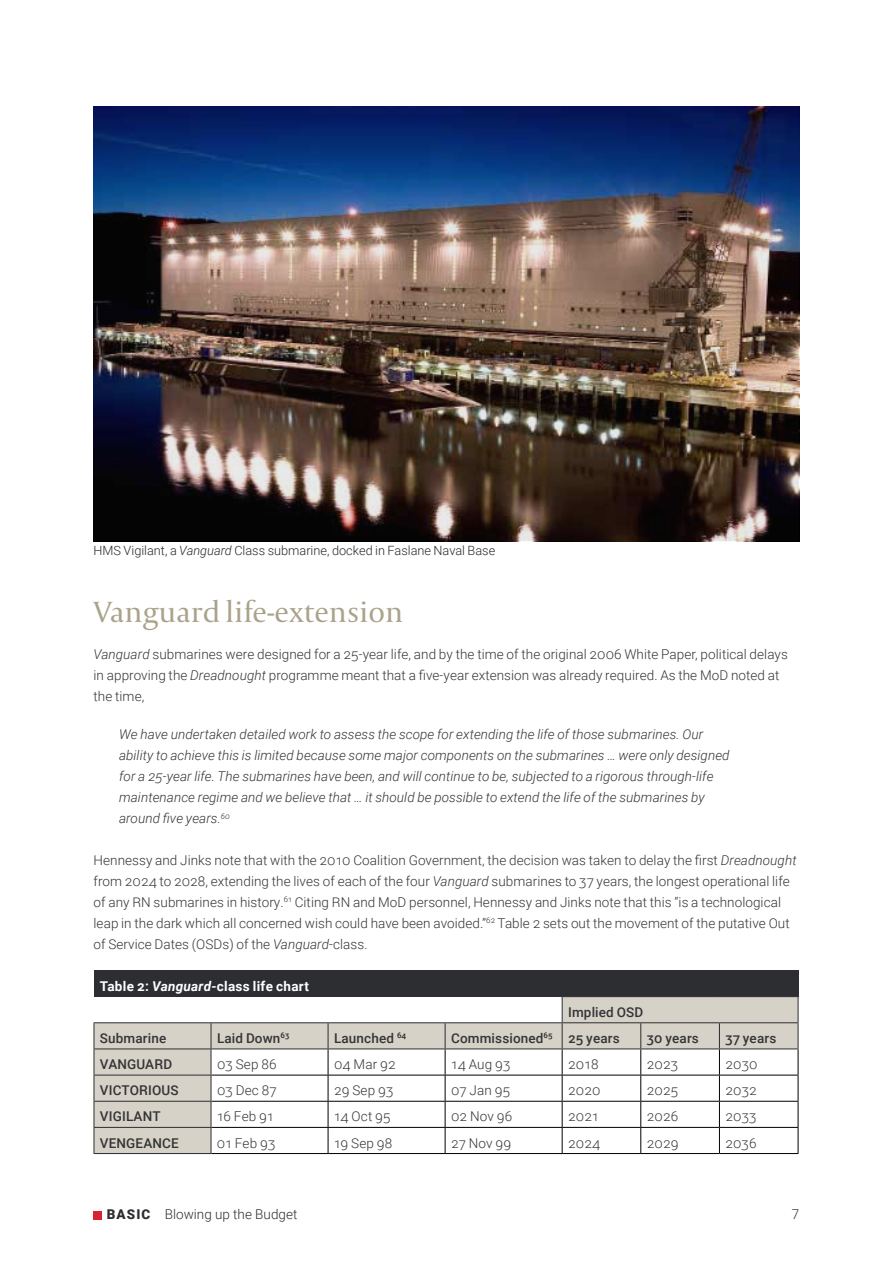
<style>
.page{position:relative;width:893px;height:1263px;background:#fff}
.page>*{position:absolute;margin:0;border:0;box-sizing:border-box;transform-origin:0 0}
.t1{font:30.75px "Capitolium 2";color:#aaa38b}
.t2{font:300 13.5px/21px "Roboto";letter-spacing:.005em;color:#343538}
.t3{font:italic 300 13.5px/21px "Roboto";letter-spacing:.005em;color:#343538}
.t4{font:500 13.5px "Roboto";letter-spacing:.01em;color:#343538}
.t5{font:700 13.5px "Roboto";letter-spacing:.02em;color:#fff}
.t6{font:300 13.5px "Roboto";color:#2d2e32}
.t7{font:300 12.75px "Roboto";color:#292829}
.s1{font-style:italic}
.s2{font-weight:900}
</style>
<div class="page">
<div style="left:93px;top:1211px;width:9px;height:8px;background:#d92332"></div>
<div style="left:94px;top:970px;width:704px;height:27px;background:#2d2e32"></div>
<svg style="left:95px;top:997px;width:703px;height:156px"></svg>
<hr style="left:94px;top:1075px;width:117px;height:1px;background:#2d2e32">
<hr style="left:94px;top:1101px;width:117px;height:1px;background:#2d2e32">
<hr style="left:94px;top:1127px;width:117px;height:1px;background:#2d2e32">
<hr style="left:211px;top:1075px;width:117px;height:1px;background:#000">
<hr style="left:328px;top:1075px;width:117px;height:1px;background:#000">
<hr style="left:445px;top:1075px;width:117px;height:1px;background:#000">
<hr style="left:562px;top:1075px;width:79px;height:1px;background:#000">
<hr style="left:641px;top:1075px;width:78px;height:1px;background:#000">
<hr style="left:719px;top:1075px;width:79px;height:1px;background:#000">
<hr style="left:211px;top:1101px;width:117px;height:1px;background:#000">
<hr style="left:328px;top:1101px;width:117px;height:1px;background:#000">
<hr style="left:445px;top:1101px;width:117px;height:1px;background:#000">
<hr style="left:562px;top:1101px;width:79px;height:1px;background:#000">
<hr style="left:641px;top:1101px;width:78px;height:1px;background:#000">
<hr style="left:719px;top:1101px;width:79px;height:1px;background:#000">
<hr style="left:211px;top:1127px;width:117px;height:1px;background:#000">
<hr style="left:328px;top:1127px;width:117px;height:1px;background:#000">
<svg style="left:328px;top:1023px;width:1px;height:130px"></svg>
<hr style="left:445px;top:1127px;width:117px;height:1px;background:#000">
<svg style="left:445px;top:1023px;width:1px;height:130px"></svg>
<hr style="left:562px;top:1127px;width:79px;height:1px;background:#000">
<hr style="left:641px;top:1127px;width:78px;height:1px;background:#000">
<svg style="left:640px;top:1023px;width:1px;height:130px"></svg>
<hr style="left:719px;top:1127px;width:79px;height:1px;background:#000">
<svg style="left:719px;top:1023px;width:1px;height:130px"></svg>
<hr style="left:211px;top:1153px;width:117px;height:1px;background:#000">
<hr style="left:328px;top:1153px;width:117px;height:1px;background:#000">
<hr style="left:445px;top:1153px;width:117px;height:1px;background:#000">
<hr style="left:562px;top:1153px;width:79px;height:1px;background:#000">
<hr style="left:641px;top:1153px;width:78px;height:1px;background:#000">
<hr style="left:719px;top:1153px;width:79px;height:1px;background:#000">
<svg style="left:562px;top:997px;width:1px;height:156px"></svg>
<hr style="left:211px;top:1022px;width:117px;height:1px;background:#2d2e32">
<hr style="left:328px;top:1022px;width:117px;height:1px;background:#2d2e32">
<hr style="left:445px;top:1022px;width:117px;height:1px;background:#2d2e32">
<hr style="left:562px;top:1022px;width:79px;height:1px;background:#2d2e32">
<hr style="left:641px;top:1022px;width:78px;height:1px;background:#2d2e32">
<hr style="left:719px;top:1022px;width:79px;height:1px;background:#2d2e32">
<svg style="left:798px;top:970px;width:1px;height:183px"></svg>
<hr style="left:94px;top:1048px;width:117px;height:1px;background:#2d2e32">
<hr style="left:211px;top:1048px;width:117px;height:1px;background:#2d2e32">
<hr style="left:328px;top:1048px;width:117px;height:1px;background:#2d2e32">
<hr style="left:445px;top:1048px;width:117px;height:1px;background:#2d2e32">
<hr style="left:562px;top:1048px;width:79px;height:1px;background:#2d2e32">
<hr style="left:641px;top:1048px;width:78px;height:1px;background:#2d2e32">
<hr style="left:719px;top:1048px;width:79px;height:1px;background:#2d2e32">
<hr style="left:94px;top:1022px;width:117px;height:1px;background:#2d2e32">
<svg style="left:94px;top:1023px;width:1px;height:130px"></svg>
<svg style="left:211px;top:1023px;width:1px;height:130px"></svg>
<hr style="left:94px;top:1153px;width:117px;height:1px;background:#2d2e32">
<img style="left:94px;top:106px;width:705px;height:435px">
<p class="t7" style="left:94px;top:541px;width:403px">HMS Vigilant, a <span class="s1">Vanguard</span> Class submarine, docked in Faslane Naval Base</p>
<h1 class="t1" style="left:94px;top:592px;width:311px">Vanguard life-extension</h1>
<p class="t2" style="left:94px;top:643px;width:696px"><span class="s1">Vanguard</span> submarines were designed for a 25-year life, and by the time of the original 2006 White Paper, political delays in approving the <span class="s1">Dreadnought</span> programme meant that a five-year extension was already required. As the MoD noted at the time,</p>
<p class="t3" style="left:119px;top:723px;width:612px">We have undertaken detailed work to assess the scope for extending the life of those submarines. Our ability to achieve this is limited because some major components on the submarines … were only designed for a 25-year life. The submarines have been, and will continue to be, subjected to a rigorous through-life maintenance regime and we believe that … it should be possible to extend the life of the submarines by around five years.<sup>60</sup></p>
<p class="t2" style="left:94px;top:849px;width:704px">Hennessy and Jinks note that with the 2010 Coalition Government, the decision was taken to delay the first <span class="s1">Dreadnought </span>from 2024 to 2028, extending the lives of each of the four <span class="s1">Vanguard</span> submarines to 37 years, the longest operational life of any RN submarines in history.<sup>61</sup> Citing RN and MoD personnel, Hennessy and Jinks note that this “is a technological leap in the dark which all concerned wish could have been avoided.”<sup>62</sup> Table 2 sets out the movement of the putative Out of Service Dates (OSDs) of the <span class="s1">Vanguard</span>-class.</p>
<p class="t5" style="left:100px;top:976px;width:210px">Table 2: <span class="s1">Vanguard-</span>class life chart</p>
<p class="t4" style="left:568px;top:1002px;width:77px">Implied OSD</p>
<p class="t4" style="left:100px;top:1029px;width:68px">Submarine</p>
<p class="t4" style="left:217px;top:1029px;width:74px">Laid Down<sup>63</sup></p>
<p class="t4" style="left:334px;top:1029px;width:74px">Launched <sup>64</sup></p>
<p class="t4" style="left:451px;top:1029px;width:170px">Commissioned<sup>65</sup> 25 years</p>
<p class="t4" style="left:647px;top:1029px;width:54px">30 years</p>
<p class="t4" style="left:725px;top:1029px;width:52px">37 years</p>
<p class="t4" style="left:100px;top:1055px;width:74px">VANGUARD</p>
<p class="t2" style="left:217px;top:1053px;width:61px">03 Sep 86</p>
<p class="t2" style="left:334px;top:1053px;width:63px">04 Mar 92</p>
<p class="t2" style="left:451px;top:1053px;width:61px">14 Aug 93</p>
<p class="t2" style="left:568px;top:1053px;width:32px">2018</p>
<p class="t2" style="left:647px;top:1053px;width:33px">2023</p>
<p class="t2" style="left:725px;top:1053px;width:34px">2030</p>
<p class="t4" style="left:100px;top:1081px;width:80px">VICTORIOUS</p>
<p class="t2" style="left:217px;top:1079px;width:61px">03 Dec 87</p>
<p class="t2" style="left:334px;top:1079px;width:61px">29 Sep 93</p>
<p class="t2" style="left:451px;top:1079px;width:61px">07 Jan 95</p>
<p class="t2" style="left:568px;top:1079px;width:34px">2020</p>
<p class="t2" style="left:647px;top:1079px;width:33px">2025</p>
<p class="t2" style="left:725px;top:1079px;width:33px">2032</p>
<p class="t4" style="left:100px;top:1107px;width:62px">VIGILANT</p>
<p class="t2" style="left:217px;top:1105px;width:58px">16 Feb 91</p>
<p class="t2" style="left:334px;top:1105px;width:58px">14 Oct 95</p>
<p class="t2" style="left:451px;top:1105px;width:63px">02 Nov 96</p>
<p class="t2" style="left:568px;top:1105px;width:32px">2021</p>
<p class="t2" style="left:647px;top:1105px;width:33px">2026</p>
<p class="t2" style="left:725px;top:1105px;width:33px">2033</p>
<p class="t4" style="left:100px;top:1133px;width:80px">VENGEANCE</p>
<p class="t2" style="left:217px;top:1132px;width:60px">01 Feb 93</p>
<p class="t2" style="left:334px;top:1132px;width:60px">19 Sep 98</p>
<p class="t2" style="left:451px;top:1132px;width:62px">27 Nov 99</p>
<p class="t2" style="left:568px;top:1132px;width:34px">2024</p>
<p class="t2" style="left:647px;top:1132px;width:33px">2029</p>
<p class="t2" style="left:725px;top:1132px;width:33px">2036</p>
<p class="t6" style="left:107px;top:1205px;width:192px"><span class="s2">BASIC</span> Blowing up the Budget</p>
<p class="t6" style="left:792px;top:1205px;width:9px">7</p>
</div>
